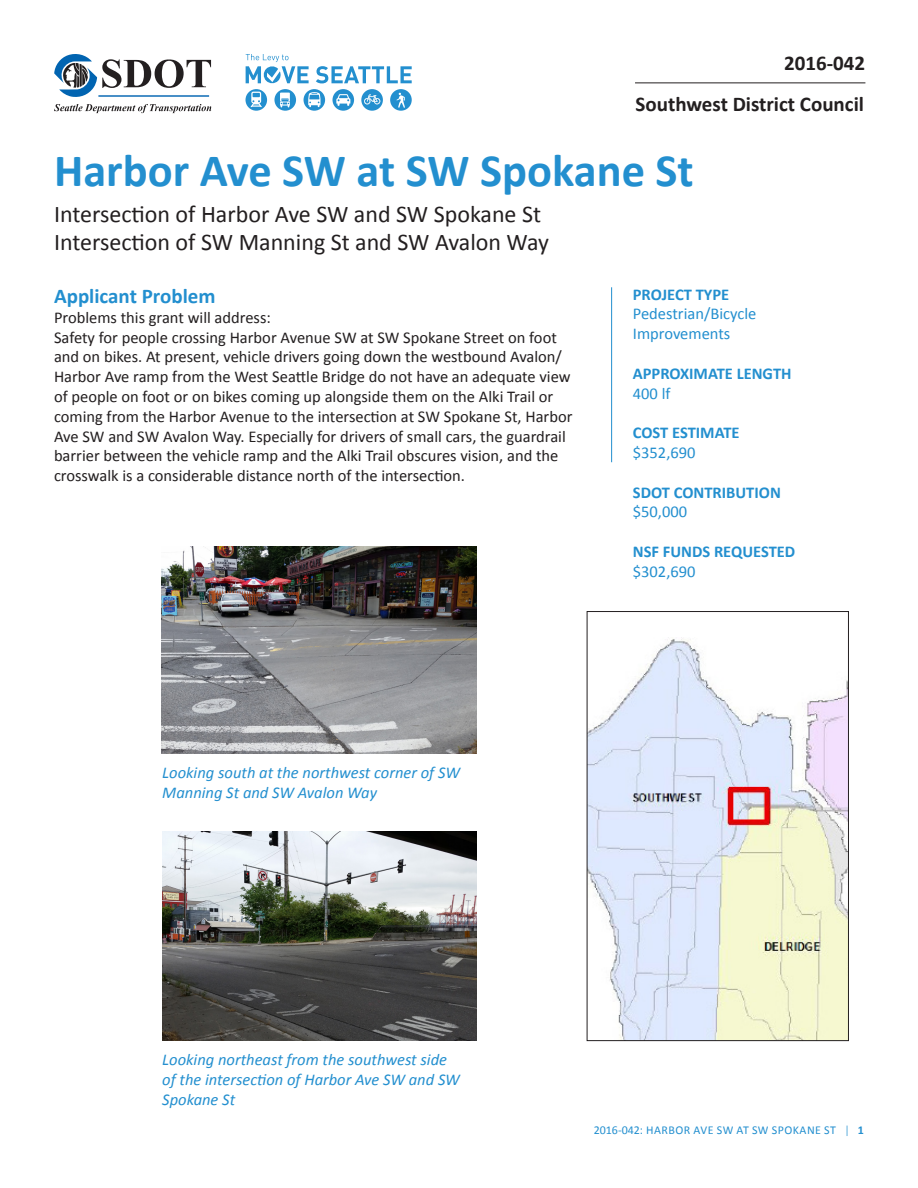
<style>
.page{position:relative;width:918px;height:1188px;background:#fff}
.page>*{position:absolute;margin:0;border:0;box-sizing:border-box;transform-origin:0 0}
.Project_Name{font:700 46.5px "Calibri";color:#238fcf}
.Project_Location{font:24px "Calibri";color:#231f20}
.District_Council{font:700 21px "Calibri";color:#231f20}
.Head1{font:700 21px "Calibri";color:#238fcf}
.Project_ID{font:700 21px "Calibri";color:#231f20}
.Paragraph_Text{font:16.5px/19.8px "Calibri";color:#231f20}
.t1{font:italic 16.5px/19.8px "Calibri";color:#238fcf}
.t2{font:700 16.5px "Calibri";color:#238fcf}
.t3{font:16.5px/19.8px "Calibri";color:#238fcf}
.t4{font:12px "Calibri";letter-spacing:.04em;color:#238fcf}
.s1{font-weight:300}
.s2{font-weight:700}
</style>
<div class="page">
<svg style="left:54px;top:54px;width:157px;height:43px"></svg>
<hr style="left:98px;top:95px;width:111px;height:2px;background:#0164b1">
<svg style="left:54px;top:104px;width:157px;height:9px"></svg>
<svg style="left:316px;top:66px;width:96px;height:17px"></svg>
<svg style="left:246px;top:89px;width:21px;height:22px"></svg>
<svg style="left:274px;top:89px;width:22px;height:22px"></svg>
<div style="left:304px;top:89px;width:21px;height:22px;background:#238fcf;border-radius:50%"></div>
<div style="left:333px;top:89px;width:21px;height:22px;background:#238fcf;border-radius:50%"></div>
<svg style="left:361px;top:89px;width:22px;height:22px"></svg>
<div style="left:390px;top:89px;width:22px;height:22px;background:#238fcf;border-radius:50%"></div>
<svg style="left:250px;top:92px;width:12px;height:15px"></svg>
<svg style="left:308px;top:92px;width:13px;height:15px"></svg>
<svg style="left:336px;top:94px;width:14px;height:12px"></svg>
<svg style="left:364px;top:94px;width:16px;height:10px"></svg>
<svg style="left:396px;top:93px;width:9px;height:15px"></svg>
<svg style="left:280px;top:93px;width:10px;height:14px"></svg>
<svg style="left:246px;top:54px;width:63px;height:30px"></svg>
<hr style="left:635px;top:83px;width:230px;height:1px;background:#231f20">
<hr style="left:611px;top:287px;width:1px;height:175px;background:#238fcf">
<img style="left:162px;top:546px;width:315px;height:208px">
<img style="left:162px;top:831px;width:314px;height:210px">
<img style="left:589px;top:637px;width:258px;height:402px">
<div style="left:587px;top:611px;width:262px;height:430px;border:1px solid #231f20"></div>
<p class="Project_ID" style="left:784px;top:49px;width:82px">2016-042</p>
<p class="District_Council" style="left:636px;top:90px;width:230px">Southwest District Council</p>
<p class="Project_Name" style="left:54px;top:141px;width:641px">Harbor Ave SW at SW Spokane St</p>
<p class="Project_Location" style="left:54px;top:198px;width:489px">Intersection of Harbor Ave SW and SW Spokane St</p>
<p class="Project_Location" style="left:54px;top:227px;width:497px">Intersection of SW Manning St and SW Avalon Way</p>
<p class="Head1" style="left:54px;top:283px;width:163px">Applicant Problem</p>
<p class="Paragraph_Text" style="left:54px;top:308px;width:218px">Problems this grant will address:</p>
<p class="Paragraph_Text" style="left:54px;top:327px;width:520px">Safety for people crossing Harbor Avenue SW at SW Spokane Street on foot and on bikes. At present, vehicle drivers going down the westbound Avalon/ Harbor Ave ramp from the West Seattle Bridge do not have an adequate view of people on foot or on bikes coming up alongside them on the Alki Trail or coming from the Harbor Avenue to the intersection at SW Spokane St, Harbor Ave SW and SW Avalon Way. Especially for drivers of small cars, the guardrail barrier between the vehicle ramp and the Alki Trail obscures vision, and the crosswalk is a considerable distance north of the intersection.</p>
<p class="t2" style="left:633px;top:284px;width:98px">PROJECT TYPE</p>
<p class="t3" style="left:633px;top:304px;width:125px">Pedestrian/Bicycle<br>Improvements</p>
<p class="t2" style="left:633px;top:363px;width:160px">APPROXIMATE LENGTH</p>
<p class="t3" style="left:633px;top:383px;width:39px">400 lf</p>
<p class="t2" style="left:633px;top:422px;width:108px">COST ESTIMATE</p>
<p class="t3" style="left:633px;top:443px;width:64px">$352,690</p>
<p class="t2" style="left:633px;top:482px;width:150px">SDOT CONTRIBUTION</p>
<p class="t3" style="left:633px;top:502px;width:56px">$50,000</p>
<p class="t2" style="left:633px;top:541px;width:164px">NSF FUNDS REQUESTED</p>
<p class="t3" style="left:633px;top:562px;width:64px">$302,690</p>
<p class="t1" style="left:162px;top:762px;width:299px">Looking south at the northwest corner of SW<br>Manning St and SW Avalon Way</p>
<p class="t1" style="left:162px;top:1049px;width:299px">Looking northeast from the southwest side of the intersection of Harbor Ave SW and SW<br>Spokane St</p>
<p class="t4" style="left:594px;top:1122px;width:272px">2016-042: HARBOR AVE SW AT SW SPOKANE ST <span class="s1">|</span> <span class="s2">1</span></p>
</div>
